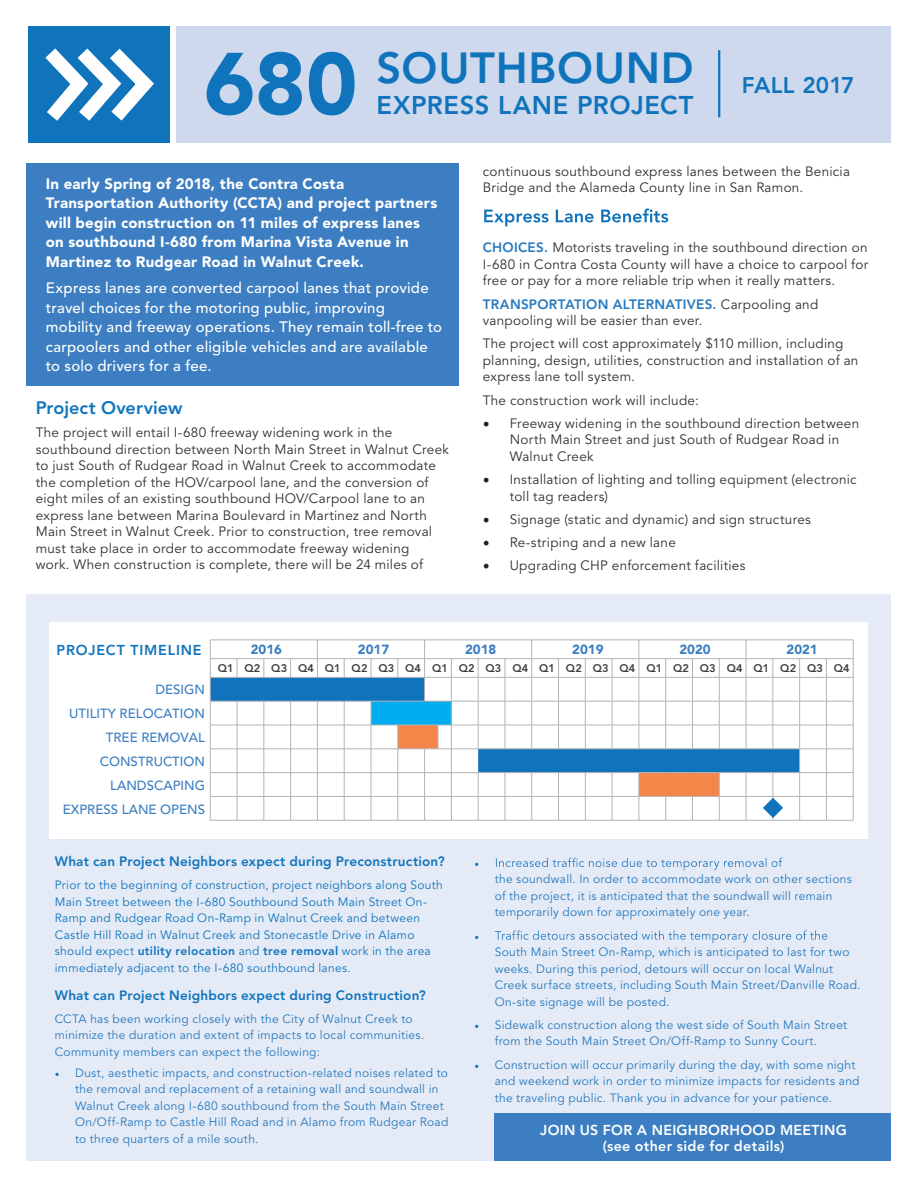
<style>
.page{position:relative;width:918px;height:1188px;background:#fff}
.page>*{position:absolute;margin:0;border:0;box-sizing:border-box;transform-origin:0 0}
.t1{font:900 87px "Avenir LT Std";color:#1074bc}
.t2{font:800 43.2px "Avenir LT Std";letter-spacing:.015em;color:#1074bc}
.t3{font:800 25.5px "Avenir LT Std";letter-spacing:.02em;color:#1074bc}
.t4{font:800 18px "Avenir LT Std";color:#1074bc}
.t5{font:500 15px/19.5px "Avenir LT Std";letter-spacing:.015em;color:#fff}
.t6{font:900 15px/19.5px "Avenir LT Std";letter-spacing:.015em;color:#fff}
.t7{font:800 14.25px/16.5px "Avenir LT Std";letter-spacing:.02em;color:#fff;text-align:center}
.t8{font:800 14.25px "Avenir LT Std";letter-spacing:.055em;color:#1074bc}
.t9{font:13.5px/16.5px "Avenir LT Std";letter-spacing:.02em;color:#312f30}
.t10{font:800 13.5px "Avenir LT Std";letter-spacing:.015em;color:#1074bc}
.t11{font:500 13.2px/24px "Avenir LT Std";color:#3c7ec1;text-align:right}
.t12{font:900 13.2px "Avenir LT Std";color:#3c7ec1}
.t13{font:12px/16.5px "Avenir LT Std";letter-spacing:.025em;color:#2679be}
.t14{font:12px/16.5px "Avenir LT Std";letter-spacing:.025em;color:#1074bc}
.t15{font:12px "Minion Pro";color:#1074bc}
.t16{font:800 10.95px "Avenir LT Std";color:#3e3e3f}
.s1{font-weight:800;color:#2679be}
.s2{font-family:"Minion Pro";font-size:18px;color:#231f20}
.s3{font-weight:800}
.s4{font-family:"Minion Pro";color:#1074bc}
</style>
<div class="page">
<div style="left:28px;top:26px;width:142px;height:117px;background:#1074bc"></div>
<div style="left:176px;top:26px;width:715px;height:117px;background:#cfd9ed"></div>
<div style="left:27px;top:163px;width:432px;height:223px;background:#3c7ec1"></div>
<div style="left:27px;top:594px;width:864px;height:567px;background:#e5ebf6"></div>
<hr style="left:718px;top:50px;width:2px;height:67px;background:#1074bc">
<svg style="left:45px;top:48px;width:109px;height:73px"></svg>
<svg style="left:484px;top:208px;width:184px;height:18px"></svg>
<svg style="left:496px;top:858px;width:286px;height:12px"></svg>
<svg style="left:495px;top:930px;width:332px;height:13px"></svg>
<div style="left:494px;top:1113px;width:397px;height:48px;background:#3c7ec1"></div>
<div style="left:49px;top:622px;width:818px;height:216px;background:#fff"></div>
<svg style="left:210px;top:640px;width:644px;height:181px"></svg>
<h1 class="t1" style="left:204px;top:31px;width:155px">680</h1>
<h2 class="t2" style="left:377px;top:42px;width:480px">SOUTHBOUND <sub>FALL</sub> <sub>2017</sub></h2>
<h3 class="t3" style="left:377px;top:90px;width:318px">EXPRESS LANE PROJECT</h3>
<p class="t6" style="left:46px;top:174px;width:393px">In early Spring of 2018, the Contra Costa Transportation Authority (CCTA) and project partners will begin construction on 11 miles of express lanes on southbound I-680 from Marina Vista Avenue in Martinez to Rudgear Road in Walnut Creek.</p>
<p class="t5" style="left:46px;top:278px;width:398px">Express lanes are converted carpool lanes that provide travel choices for the motoring public, improving mobility and freeway operations. They remain toll-free to carpoolers and other eligible vehicles and are available to solo drivers for a fee.</p>
<h3 class="t4" style="left:36px;top:397px;width:148px">Project Overview</h3>
<p class="t9" style="left:36px;top:425px;width:415px">The project will entail I-680 freeway widening work in the southbound direction between North Main Street in Walnut Creek to just South of Rudgear Road in Walnut Creek to accommodate the completion of the HOV/carpool lane, and the conversion of eight miles of an existing southbound HOV/Carpool lane to an express lane between Marina Boulevard in Martinez and North Main Street in Walnut Creek. Prior to construction, tree removal must take place in order to accommodate freeway widening<br>work. When construction is complete, there will be 24 miles of</p>
<p class="t9" style="left:483px;top:163px;width:369px">continuous southbound express lanes between the Benicia<br>Bridge and the Alameda County line in San Ramon.</p>
<p class="t9" style="left:483px;top:240px;width:387px;text-align:justify"><span class="s1">CHOICES.</span> Motorists traveling in the southbound direction on I-680 in Contra Costa County will have a choice to carpool for free or pay for a more reliable trip when it really matters.</p>
<p class="t9" style="left:483px;top:296px;width:337px"><span class="s1">TRANSPORTATION ALTERNATIVES.</span> Carpooling and vanpooling will be easier than ever.</p>
<p class="t9" style="left:483px;top:336px;width:377px">The project will cost approximately $110 million, including planning, design, utilities, construction and installation of an express lane toll system.</p>
<p class="t9" style="left:483px;top:392px;width:218px">The construction work will include:</p>
<p class="t9" style="left:510px;top:415px;width:351px;text-indent:-27px"><span class="s2">•</span> Freeway widening in the southbound direction between<br>North Main Street and just South of Rudgear Road in<br>Walnut Creek</p>
<p class="t9" style="left:510px;top:472px;width:348px;text-indent:-27px"><span class="s2">•</span> Installation of lighting and tolling equipment (electronic toll tag readers)</p>
<p class="t9" style="left:483px;top:511px;width:330px"><span class="s2">•</span> Signage (static and dynamic) and sign structures</p>
<p class="t9" style="left:483px;top:535px;width:195px"><span class="s2">•</span> Re-striping and a new lane</p>
<p class="t9" style="left:483px;top:558px;width:264px"><span class="s2">•</span> Upgrading CHP enforcement facilities</p>
<p class="t8" style="left:57px;top:641px;width:147px">PROJECT TIMELINE</p>
<p class="t11" style="left:63px;top:678px;width:144px">DESIGN<br>UTILITY RELOCATION<br>TREE REMOVAL<br>CONSTRUCTION<br>LANDSCAPING<br>EXPRESS LANE OPENS</p>
<p class="t12" style="left:251px;top:642px;width:33px">2016</p>
<p class="t12" style="left:358px;top:642px;width:33px">2017</p>
<p class="t12" style="left:465px;top:642px;width:33px">2018</p>
<p class="t12" style="left:572px;top:642px;width:33px">2019</p>
<p class="t12" style="left:679px;top:642px;width:33px">2020</p>
<p class="t12" style="left:787px;top:642px;width:33px">2021</p>
<p class="t16" style="left:218px;top:662px;width:634px">Q1 Q2 Q3 Q4 Q1 Q2 Q3 Q4 Q1 Q2 Q3 Q4 Q1 Q2 Q3 Q4 Q1 Q2 Q3 Q4 Q1 Q2 Q3 Q4</p>
<p class="t10" style="left:55px;top:853px;width:391px">What can Project Neighbors expect during Preconstruction?</p>
<p class="t14" style="left:55px;top:877px;width:390px">Prior to the beginning of construction, project neighbors along South Main Street between the I-680 Southbound South Main Street On-Ramp and Rudgear Road On-Ramp in Walnut Creek and between Castle Hill Road in Walnut Creek and Stonecastle Drive in Alamo should expect <span class="s3">utility relocation</span> and <span class="s3">tree removal</span> work in the area immediately adjacent to the I-680 southbound lanes.</p>
<p class="t10" style="left:55px;top:987px;width:373px">What can Project Neighbors expect during Construction?</p>
<p class="t13" style="left:55px;top:1011px;width:371px">CCTA has been working closely with the City of Walnut Creek to minimize the duration and extent of impacts to local communities.<br>Community members can expect the following:</p>
<p class="t13" style="left:75px;top:1065px;width:375px;text-indent:-20px"><span class="s4">•</span> Dust, aesthetic impacts, and construction-related noises related to the removal and replacement of a retaining wall and soundwall in Walnut Creek along I-680 southbound from the South Main Street On/Off-Ramp to Castle Hill Road and in Alamo from Rudgear Road to three quarters of a mile south.</p>
<p class="t15" style="left:475px;top:855px;width:6px">•</p>
<p class="t15" style="left:475px;top:928px;width:6px">•</p>
<p class="t13" style="left:495px;top:871px;width:359px">the soundwall. In order to accommodate work on other sections of the project, it is anticipated that the soundwall will remain temporarily down for approximately one year.</p>
<p class="t13" style="left:495px;top:944px;width:367px">South Main Street On-Ramp, which is anticipated to last for two weeks. During this period, detours will occur on local Walnut Creek surface streets, including South Main Street/Danville Road.<br>On-site signage will be posted.</p>
<p class="t13" style="left:495px;top:1017px;width:354px;text-indent:-20px"><span class="s4">•</span> Sidewalk construction along the west side of South Main Street from the South Main Street On/Off-Ramp to Sunny Court.</p>
<p class="t13" style="left:495px;top:1057px;width:366px;text-indent:-20px"><span class="s4">•</span> Construction will occur primarily during the day, with some night and weekend work in order to minimize impacts for residents and the traveling public. Thank you in advance for your patience.</p>
<p class="t7" style="left:540px;top:1122px;width:308px">JOIN US FOR A NEIGHBORHOOD MEETING (see other side for details)</p>
</div>
